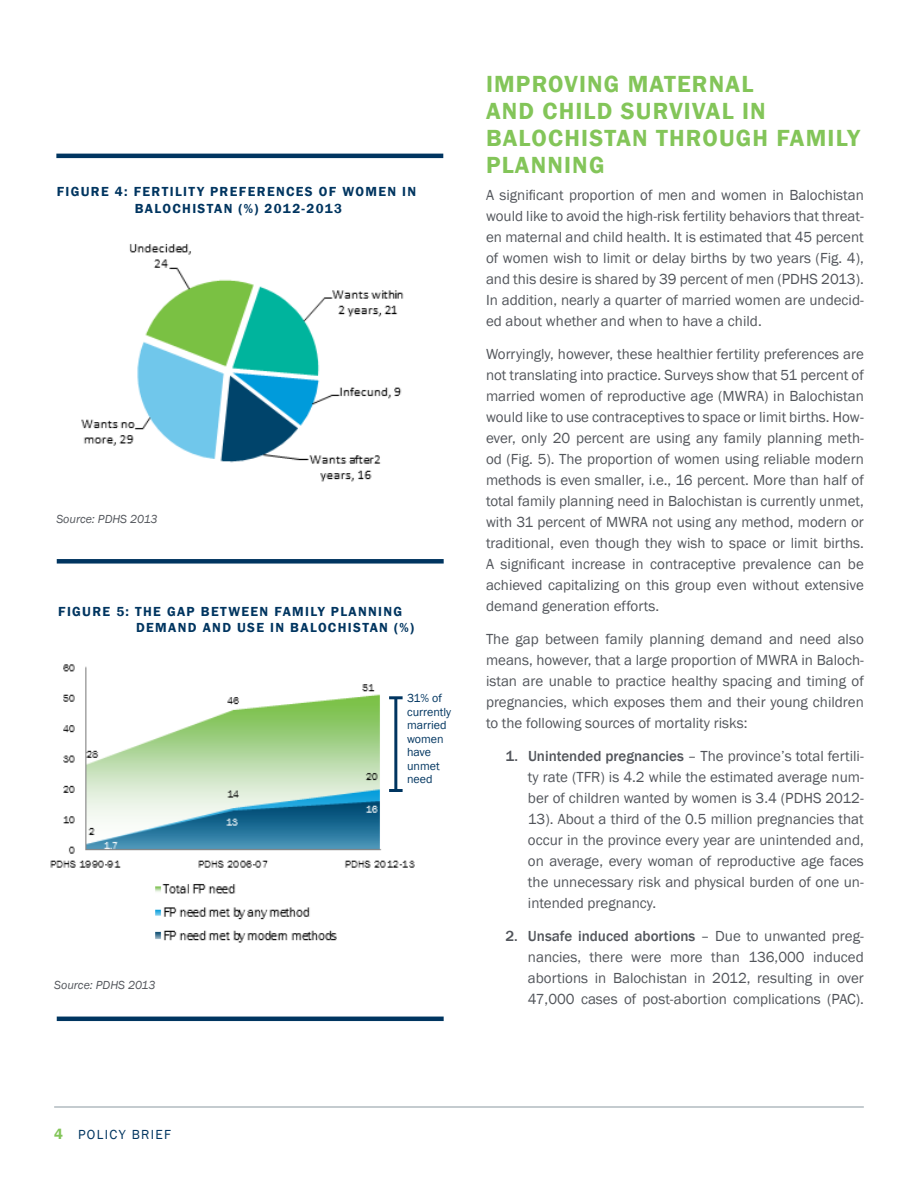
<style>
.page{position:relative;width:918px;height:1188px;background:#fff}
.page>*{position:absolute;margin:0;border:0;box-sizing:border-box;transform-origin:0 0}
.t1{font:600 24px/27px "Franklin Gothic";letter-spacing:.05em;color:#83c559}
.t2{font:15px/21px "Franklin Gothic";color:#52555b;text-align:justify}
.Figure_Titles{font:600 13.5px/16.2px "Franklin Gothic";letter-spacing:.1em;color:#003560;text-align:center}
.t3{font:13.5px "Franklin Gothic";letter-spacing:.1em;color:#003560}
.t4{font:12px/13.5px "Franklin Gothic";color:#003560}
.t5{font:italic 12px "Franklin Gothic";color:#52555b}
.s1{font-weight:500}
.s2{font-weight:600;font-size:15px;color:#83c559}
</style>
<div class="page">
<hr style="left:54px;top:1107px;width:810px;height:1px;background:#8b99a1">
<img style="left:50px;top:664px;width:365px;height:279px">
<img style="left:81px;top:244px;width:323px;height:238px">
<div style="left:57px;top:559px;width:387px;height:5px;background:#003560"></div>
<hr style="left:56px;top:154px;width:387px;height:4px;background:#003560">
<hr style="left:394px;top:698px;width:3px;height:92px;background:#003560">
<hr style="left:389px;top:696px;width:14px;height:3px;background:#003560">
<hr style="left:389px;top:789px;width:14px;height:3px;background:#003560">
<hr style="left:57px;top:1017px;width:387px;height:4px;background:#003560">
<p class="Figure_Titles" style="left:57px;top:184px;width:361px">FIGURE 4: FERTILITY PREFERENCES OF WOMEN IN<br>BALOCHISTAN (%) 2012-2013</p>
<p class="t5" style="left:56px;top:512px;width:103px">Source: PDHS 2013</p>
<p class="Figure_Titles" style="left:136px;top:603px;width:279px;text-align:left;text-indent:-78px">FIGURE 5: THE GAP BETWEEN FAMILY PLANNING<br>DEMAND AND USE IN BALOCHISTAN (%)</p>
<p class="t5" style="left:54px;top:977px;width:103px">Source: PDHS 2013</p>
<p class="t4" style="left:407px;top:692px;width:46px">31% of currently married women have unmet need</p>
<h2 class="t1" style="left:486px;top:71px;width:375px">IMPROVING MATERNAL<br>AND CHILD SURVIVAL IN<br>BALOCHISTAN THROUGH FAMILY<br>PLANNING</h2>
<p class="t2" style="left:486px;top:185px;width:379px">A significant proportion of men and women in Balochistan would like to avoid the high-risk fertility behaviors that threat&shy;en maternal and child health. It is estimated that 45 percent of women wish to limit or delay births by two years (Fig. 4), and this desire is shared by 39 percent of men (PDHS 2013).<br>In addition, nearly a quarter of married women are undecid&shy;ed about whether and when to have a child.</p>
<p class="t2" style="left:486px;top:344px;width:379px">Worryingly, however, these healthier fertility preferences are not translating into practice. Surveys show that 51 percent of married women of reproductive age (MWRA) in Balochistan would like to use contraceptives to space or limit births. How&shy;ever, only 20 percent are using any family planning meth&shy;od (Fig. 5). The proportion of women using reliable modern methods is even smaller, i.e., 16 percent. More than half of total family planning need in Balochistan is currently unmet, with 31 percent of MWRA not using any method, modern or traditional, even though they wish to space or limit births.<br>A significant increase in contraceptive prevalence can be achieved capitalizing on this group even without extensive demand generation efforts.</p>
<p class="t2" style="left:486px;top:629px;width:379px">The gap between family planning demand and need also means, however, that a large proportion of MWRA in Baloch&shy;istan are unable to practice healthy spacing and timing of pregnancies, which exposes them and their young children to the following sources of mortality risks:</p>
<p class="t2" style="left:528px;top:746px;width:337px;text-indent:-22px"><span class="s1">1. Unintended pregnancies</span> – The province’s total fertili&shy;ty rate (TFR) is 4.2 while the estimated average num&shy;ber of children wanted by women is 3.4 (PDHS 2012- 13). About a third of the 0.5 million pregnancies that occur in the province every year are unintended and, on average, every woman of reproductive age faces the unnecessary risk and physical burden of one un&shy;intended pregnancy.</p>
<p class="t2" style="left:528px;top:926px;width:337px;text-indent:-22px"><span class="s1">2. Unsafe induced abortions</span> – Due to unwanted preg&shy;nancies, there were more than 136,000 induced abortions in Balochistan in 2012, resulting in over 47,000 cases of post-abortion complications (PAC).</p>
<p class="t3" style="left:54px;top:1126px;width:118px"><span class="s2">4</span> POLICY BRIEF</p>
</div>
